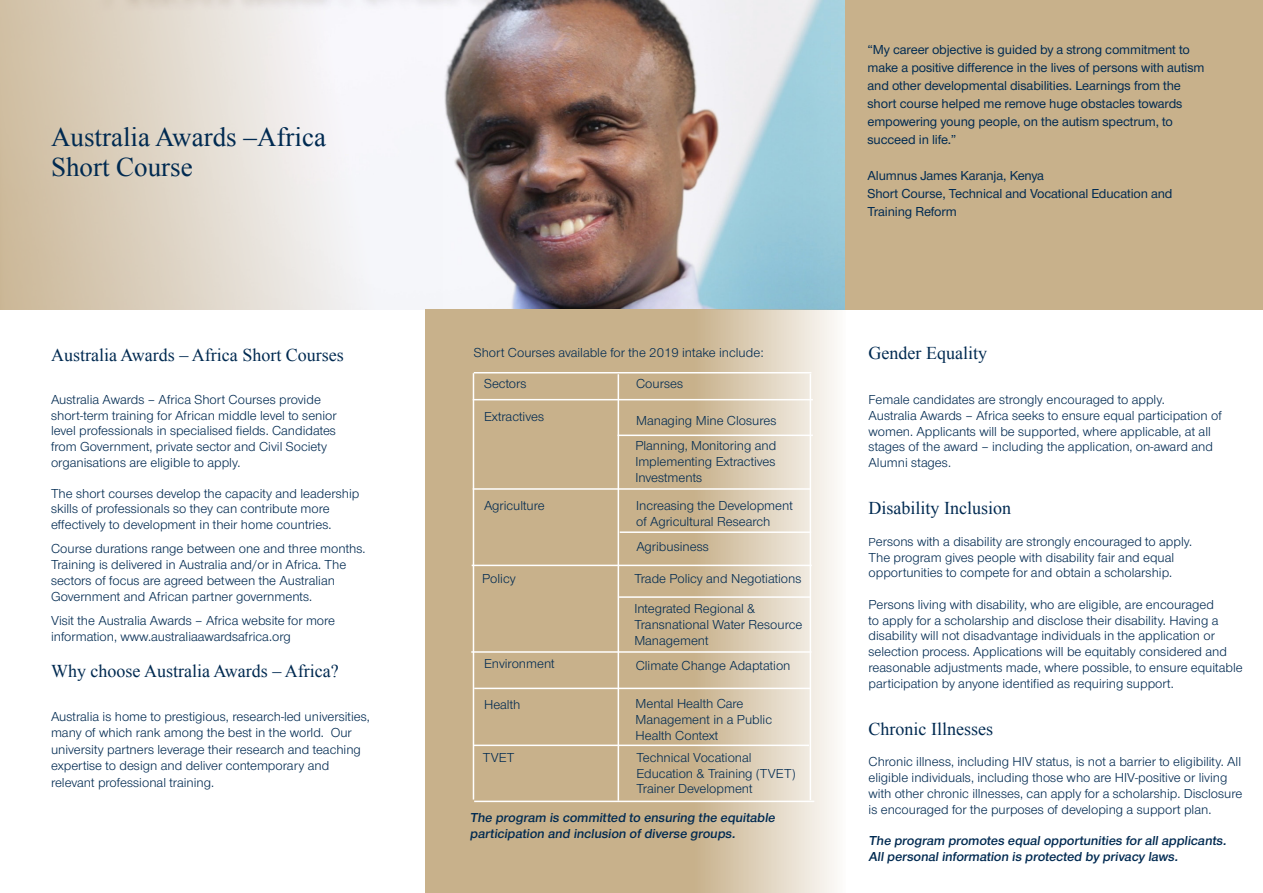
<style>
.page{position:relative;width:1263px;height:893px;background:#fff}
.page>*{position:absolute;margin:0;border:0;box-sizing:border-box;transform-origin:0 0}
.t1{font:27px/30px "Times New Roman";color:#002a51}
.Body{font:18px "Times New Roman";color:#002a51}
.Body-2{font:13.5px/15.8px "Nimbus San Nov";color:#002a51}
.t2{font:500 13.5px/18px "Nimbus San Nov";letter-spacing:-.01em;color:#002a51}
.Body-3{font:13.5px/16.2px "Nimbus San Nov Sem Bol";color:#002a51}
.s1{font-size:12px}
</style>
<div class="page">
<img style="left:0;top:0;width:845px;height:310px">
<div style="left:845px;top:1px;width:418px;height:309px;background:#c8b18b"></div>
<svg style="left:425px;top:310px;width:412px;height:583px;background:#d0bd9e"></svg>
<hr style="left:618px;top:374px;width:1px;height:427px;background:#fff">
<hr style="left:474px;top:372px;width:337px;height:1px;background:#fff">
<hr style="left:810px;top:374px;width:1px;height:426px;background:#fff">
<hr style="left:473px;top:373px;width:1px;height:426px;background:#fff">
<hr style="left:473px;top:399px;width:340px;height:1px;background:#fff">
<div style="left:0;top:0;width:442px;height:309px;background:linear-gradient(to right,#cfbda0,#fcffff)"></div>
<hr style="left:618px;top:435px;width:195px;height:1px;background:#fff">
<hr style="left:473px;top:488px;width:337px;height:2px;background:#fff">
<hr style="left:620px;top:531px;width:191px;height:2px;background:#fff">
<hr style="left:472px;top:565px;width:340px;height:1px;background:#fff">
<hr style="left:619px;top:596px;width:191px;height:2px;background:#fff">
<hr style="left:471px;top:651px;width:340px;height:2px;background:#fff">
<hr style="left:474px;top:688px;width:336px;height:1px;background:#fff">
<hr style="left:473px;top:745px;width:336px;height:1px;background:#fff">
<hr style="left:474px;top:801px;width:340px;height:1px;background:#fff">
<p class="t1" style="left:51px;top:122px;width:276px">Australia Awards –Africa<br>Short Course</p>
<h1 class="Body" style="left:51px;top:343px;width:294px">Australia Awards – Africa Short Courses</h1>
<h1 class="Body-2" style="left:51px;top:392px;width:287px">Australia Awards – Africa Short Courses provide short-term training for African middle level to senior level professionals in specialised fields. Candidates from Government, private sector and Civil Society organisations are eligible to apply.</h1>
<p class="Body-2" style="left:51px;top:485px;width:310px">The short courses develop the capacity and leadership skills of professionals so they can contribute more effectively to development in their home countries.</p>
<p class="Body-2" style="left:51px;top:541px;width:316px">Course durations range between one and three months.<br>Training is delivered in Australia and/or in Africa. The sectors of focus are agreed between the Australian Government and African partner governments.</p>
<p class="Body-2" style="left:51px;top:613px;width:286px">Visit the Australia Awards – Africa website for more information, www.australiaawardsafrica.org</p>
<p class="Body" style="left:51px;top:659px;width:289px">Why choose Australia Awards – Africa?</p>
<p class="Body-2" style="left:51px;top:708px;width:320px;line-height:16.5px">Australia is home to prestigious, research-led universities, many of which rank among the best in the world. Our university partners leverage their research and teaching expertise to design and deliver contemporary and relevant professional training.</p>
<p class="Body-2" style="left:474px;top:345px;width:291px">Short Courses available for the 2019 intake include:</p>
<p class="Body-2" style="left:484px;top:375px;width:44px">Sectors</p>
<p class="Body-2" style="left:636px;top:375px;width:49px">Courses</p>
<p class="Body-2" style="left:484px;top:409px;width:61px">Extractives</p>
<p class="Body-2" style="left:636px;top:413px;width:142px">Managing Mine Closures</p>
<p class="Body-2" style="left:635px;top:438px;width:142px;text-align:justify">Planning, Monitoring and Implementing Extractives Investments</p>
<p class="Body-2" style="left:484px;top:498px;width:62px">Agriculture</p>
<p class="Body-2" style="left:636px;top:498px;width:158px">Increasing the Development of Agricultural Research</p>
<p class="Body-2" style="left:636px;top:539px;width:74px">Agribusiness</p>
<p class="Body-2" style="left:482px;top:571px;width:35px">Policy</p>
<p class="Body-2" style="left:634px;top:571px;width:169px">Trade Policy and Negotiations</p>
<p class="Body-2" style="left:634px;top:601px;width:170px">Integrated Regional &amp;<br>Transnational Water Resource<br>Management</p>
<p class="Body-2" style="left:484px;top:656px;width:72px">Environment</p>
<p class="Body-2" style="left:636px;top:658px;width:156px">Climate Change Adaptation</p>
<p class="Body-2" style="left:484px;top:697px;width:38px">Health</p>
<p class="Body-2" style="left:635px;top:696px;width:138px">Mental Health Care<br>Management in a Public<br>Health Context</p>
<p class="Body-2" style="left:483px;top:750px;width:33px">TVET</p>
<p class="Body-2" style="left:636px;top:750px;width:160px">Technical Vocational<br>Education &amp; Training (TVET)<br>Trainer Development</p>
<p class="Body-3" style="left:470px;top:810px;width:309px;line-height:15.8px">The program is committed to ensuring the equitable participation and inclusion of diverse groups.</p>
<p class="t2" style="left:867px;top:41px;width:339px">“My career objective is guided by a strong commitment to make a positive difference in the lives of persons with autism and other developmental disabilities. Learnings from the short course helped me remove huge obstacles towards empowering young people, on the autism spectrum, to succeed in life.”</p>
<p class="t2" style="left:867px;top:167px;width:307px">Alumnus James Karanja, Kenya<br>Short Course, Technical and Vocational Education and<br>Training Reform</p>
<h1 class="Body" style="left:868px;top:340px;width:120px">Gender Equality</h1>
<h1 class="Body-2" style="left:868px;top:392px;width:355px">Female candidates are strongly encouraged to apply.<br>Australia Awards – Africa seeks to ensure equal participation of women. Applicants will be supported, where applicable, at all stages of the award – including the application, on-award and Alumni stages.</h1>
<h1 class="Body" style="left:868px;top:496px;width:144px">Disability Inclusion</h1>
<h1 class="Body-2" style="left:868px;top:534px;width:325px"><span class="s1">P</span>ersons with a disability are strongly encouraged to apply.<br>The program gives people with disability fair and equal opportunities to compete for and obtain a scholarship.</h1>
<h1 class="Body-2" style="left:868px;top:597px;width:376px">Persons living with disability, who are eligible, are encouraged<br>to apply for a scholarship and disclose their disability. Having a disability will not disadvantage individuals in the application or selection process. Applications will be equitably considered and reasonable adjustments made, where possible, to ensure equitable participation by anyone identified as requiring support.</h1>
<h1 class="Body" style="left:868px;top:717px;width:126px">Chronic Illnesses</h1>
<h1 class="Body-2" style="left:868px;top:754px;width:375px">Chronic illness, including HIV status, is not a barrier to eligibility. All eligible individuals, including those who are HIV-positive or living with other chronic illnesses, can apply for a scholarship. Disclosure is encouraged for the purposes of developing a support plan.</h1>
<h1 class="Body-3" style="left:868px;top:832px;width:361px">The program promotes equal opportunities for all applicants.<br>All personal information is protected by privacy laws.</h1>
</div>
